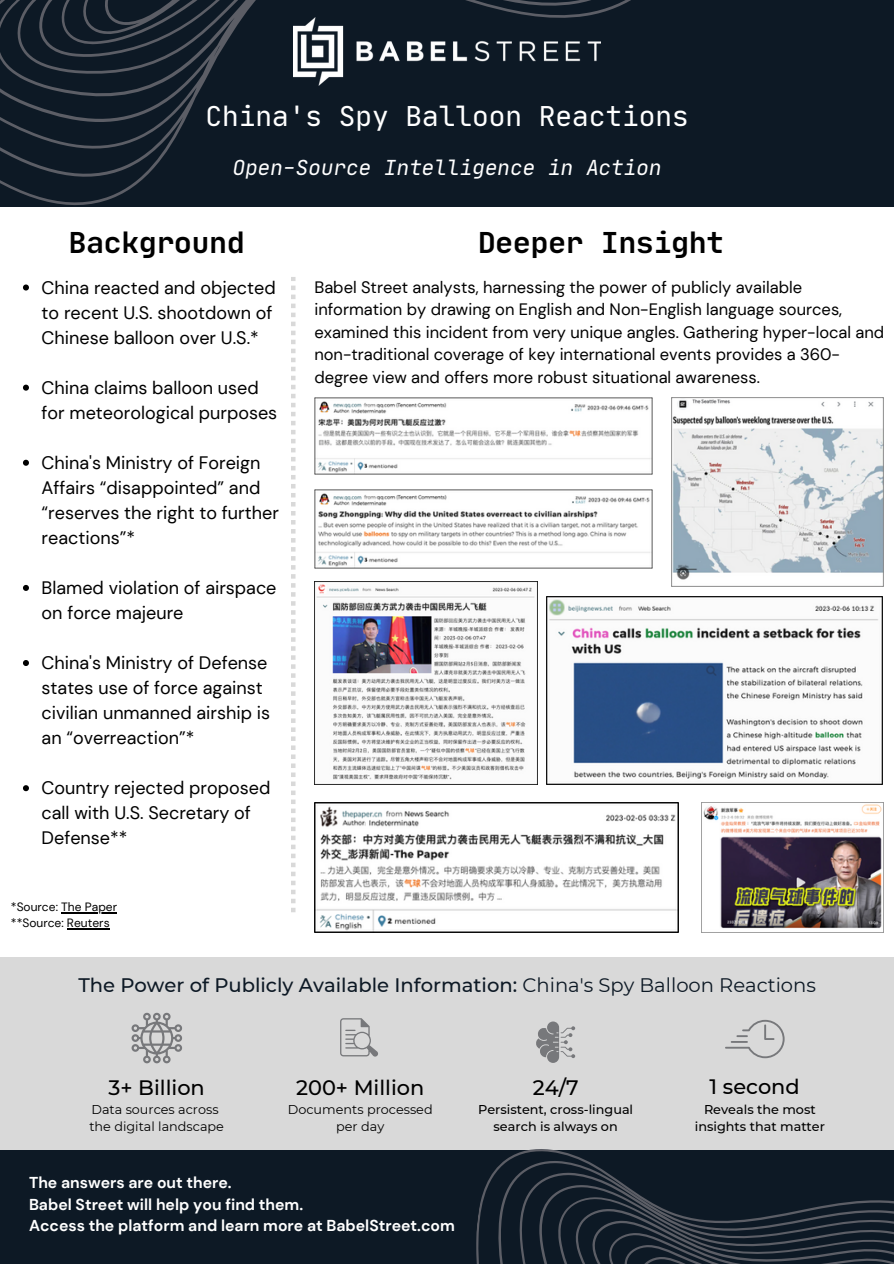
<style>
.page{position:relative;width:894px;height:1264px;background:#fff}
.page>*{position:absolute;margin:0;border:0;box-sizing:border-box;transform-origin:0 0}
.t1{font:700 29.25px "Jet Brains Mono";color:#000}
.t2{font:27.75px "Jet Brains Mono";color:#fff}
.t3{font:italic 21px "Jet Brains Mono";color:#fff}
.t4{font:500 20.85px "Montserrat";color:#000}
.t5{font:500 19.5px "Montserrat";color:#0d1925}
.t6{font:18px/25px "DM Sans";color:#000}
.t7{font:16.5px/22.5px "DM Sans";color:#000}
.t8{font:700 15.75px/21.5px "DM Sans";color:#fff}
.t9{font:500 12.75px/17.1px "Montserrat";color:#000;text-align:center}
.t10{font:12.75px/17.1px "Montserrat";color:#000}
.t11{font:12px/16px "DM Sans";color:#000}
.s1{font-weight:400}
</style>
<div class="page">
<div style="left:0;top:957px;width:892px;height:220px;background:#d9d9d9"></div>
<div style="left:0;top:0;width:893px;height:207px;background:#0d1925"></div>
<svg style="left:0;top:0;width:653px;height:430px"></svg>
<div style="left:0;top:1149px;width:892px;height:114px;background:#0d1925"></div>
<img style="left:293px;top:17px;width:307px;height:69px">
<svg style="left:433px;top:1135px;width:460px;height:128px"></svg>
<svg style="left:131px;top:1012px;width:51px;height:51px"></svg>
<svg style="left:340px;top:1018px;width:38px;height:39px"></svg>
<svg style="left:536px;top:1021px;width:39px;height:41px"></svg>
<svg style="left:725px;top:1019px;width:59px;height:39px"></svg>
<svg style="left:291px;top:277px;width:4px;height:635px"></svg>
<img style="left:671px;top:397px;width:211px;height:190px">
<img style="left:314px;top:397px;width:338px;height:77px">
<img style="left:314px;top:489px;width:338px;height:79px">
<img style="left:314px;top:582px;width:223px;height:202px">
<img style="left:546px;top:596px;width:336px;height:188px">
<img style="left:314px;top:802px;width:364px;height:130px">
<img style="left:701px;top:802px;width:182px;height:130px">
<svg style="left:23px;top:284px;width:6px;height:6px"></svg>
<svg style="left:23px;top:384px;width:6px;height:6px"></svg>
<svg style="left:23px;top:460px;width:6px;height:6px"></svg>
<svg style="left:23px;top:585px;width:6px;height:6px"></svg>
<svg style="left:23px;top:660px;width:6px;height:6px"></svg>
<svg style="left:23px;top:785px;width:6px;height:6px"></svg>
<hr style="left:61px;top:912px;width:56px;height:1px;background:#000">
<hr style="left:67px;top:928px;width:43px;height:1px;background:#000">
<h2 class="t2" style="left:205px;top:99px;width:485px">China's Spy Balloon Reactions</h2>
<p class="t3" style="left:233px;top:155px;width:430px">Open-Source Intelligence in Action</p>
<h1 class="t1" style="left:69px;top:224px;width:177px">Background</h1>
<h1 class="t1" style="left:478px;top:224px;width:247px">Deeper Insight</h1>
<p class="t7" style="left:314px;top:276px;width:571px">Babel Street analysts, harnessing the power of publicly available information by drawing on English and Non-English language sources, examined this incident from very unique angles. Gathering hyper-local and non-traditional coverage of key international events provides a 360- degree view and offers more robust situational awareness.</p>
<p class="t6" style="left:42px;top:275px;width:236px">China reacted and objected to recent U.S. shootdown of<br>Chinese balloon over U.S.*</p>
<p class="t6" style="left:42px;top:375px;width:237px">China claims balloon used for meteorological purposes</p>
<p class="t6" style="left:42px;top:450px;width:239px">China's Ministry of Foreign<br>Affairs “disappointed” and “reserves the right to further reactions”*</p>
<p class="t6" style="left:42px;top:575px;width:236px">Blamed violation of airspace on force majeure</p>
<p class="t6" style="left:42px;top:650px;width:230px">China's Ministry of Defense states use of force against civilian unmanned airship is an “overreaction”*</p>
<p class="t6" style="left:42px;top:775px;width:230px">Country rejected proposed call with U.S. Secretary of<br>Defense**</p>
<p class="t11" style="left:11px;top:899px;width:108px">*Source: The Paper **Source: Reuters</p>
<p class="t5" style="left:78px;top:973px;width:739px">The Power of Publicly Available Information: <span class="s1">China's Spy Balloon Reactions</span></p>
<p class="t4" style="left:108px;top:1075px;width:98px">3+ Billion</p>
<p class="t10" style="left:89px;top:1101px;width:136px">Data sources across the digital landscape</p>
<p class="t4" style="left:296px;top:1075px;width:130px">200+ Million</p>
<p class="t10" style="left:288px;top:1101px;width:146px;text-align:center">Documents processed per day</p>
<p class="t8" style="left:29px;top:1171px;width:427px">The answers are out there.<br>Babel Street will help you find them.<br>Access the platform and learn more at BabelStreet.com</p>
<p class="t4" style="left:532px;top:1075px;width:47px">24/7</p>
<p class="t9" style="left:478px;top:1101px;width:156px">Persistent, cross-lingual search is always on</p>
<p class="t4" style="left:709px;top:1073px;width:92px">1 second</p>
<p class="t9" style="left:694px;top:1101px;width:132px">Reveals the most insights that matter</p>
</div>
